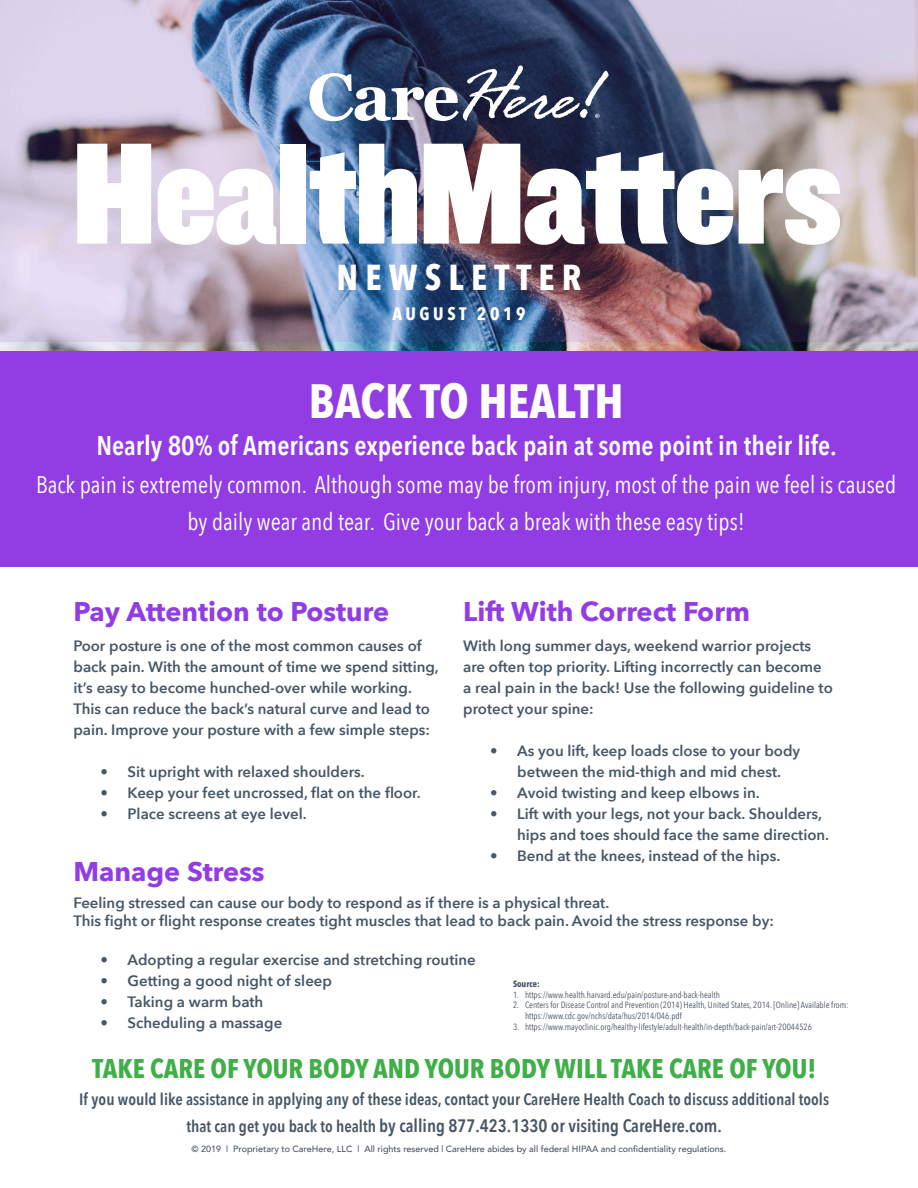
<style>
.page{position:relative;width:918px;height:1188px;background:#fff}
.page>*{position:absolute;margin:0;border:0;box-sizing:border-box;transform-origin:0 0}
.t1{font:150px "Knockout HTF90 Ultmt Welterwt";color:#fff}
.t2{font:700 48px "Avenir Next Condensed";color:#fff}
.t3{font:700 36px "Avenir Next Condensed";letter-spacing:.2em;color:#fff}
.t4{font:600 27px "Avenir Next Condensed";color:#fff}
.t5{font:700 27px "Avenir Next";color:#923de3}
.t6{font:700 27px "Avenir Next Condensed";color:#40ae49}
.t7{font:24px/37.5px "Avenir Next Condensed";color:#fff;text-align:center}
.t8{font:600 18px "Avenir Next Condensed";color:#475765}
.t9{font:700 18px "Avenir Next Condensed";letter-spacing:.2em;color:#fff}
.t10{font:600 16.5px "Avenir Next Condensed";color:#475765}
.t11{font:600 15px/21px "Avenir Next";color:#475765}
.t12{font:9px/10.8px "Avenir Next Condensed";color:#475765}
.t13{font:500 9px "Avenir";color:#475765}
.t14{font:700 9px "Avenir Next Condensed";color:#475765}
.s1{font-size:16.5px}
</style>
<div class="page">
<img style="left:0;top:342px;width:918px;height:10px">
<img style="left:0;top:0;width:918px;height:342px">
<svg style="left:309px;top:65px;width:300px;height:56px"></svg>
<div style="left:0;top:352px;width:918px;height:215px;background:#923de3"></div>
<p class="t1" style="left:74px;top:113px;width:769px">HealthMatters</p>
<p class="t3" style="left:337px;top:256px;width:246px">NEWSLETTER</p>
<p class="t9" style="left:392px;top:302px;width:135px">AUGUST 2019</p>
<p class="t2" style="left:309px;top:371px;width:317px">BACK TO HEALTH</p>
<p class="t4" style="left:96px;top:422px;width:742px">Nearly 80% of Americans experience back pain at some point in their life.</p>
<p class="t7" style="left:36px;top:464px;width:861px">Back pain is extremely common. Although some may be from injury, most of the pain we feel is caused by daily wear and tear. Give your back a break with these easy tips!</p>
<p class="t5" style="left:463px;top:588px;width:288px">Lift With Correct Form</p>
<p class="t11" style="left:463px;top:635px;width:371px">With long summer days, weekend warrior projects are often top priority. Lifting incorrectly can become a real pain in the back! Use the following guideline to protect your spine:</p>
<p class="t11" style="left:490px;top:740px;width:312px;text-align:center">• As you lift, keep loads close to your body between the mid-thigh and mid chest.</p>
<p class="t11" style="left:490px;top:782px;width:271px">• Avoid twisting and keep elbows in.</p>
<p class="t11" style="left:517px;top:803px;width:313px;text-indent:-27px">• Lift with your legs, not your back. Shoulders, hips and toes should face the same direction.</p>
<p class="t11" style="left:490px;top:845px;width:292px">• Bend at the knees, instead of the hips.</p>
<p class="t5" style="left:74px;top:588px;width:317px">Pay Attention to Posture</p>
<p class="t11" style="left:74px;top:635px;width:367px">Poor posture is one of the most common causes of back pain. With the amount of time we spend sitting, it’s easy to become hunched-over while working.<br>This can reduce the back’s natural curve and lead to pain. Improve your posture with a few simple steps:</p>
<p class="t11" style="left:100px;top:761px;width:266px">• Sit upright with relaxed shoulders.</p>
<p class="t11" style="left:100px;top:782px;width:322px">• Keep your feet uncrossed, flat on the floor.</p>
<p class="t11" style="left:100px;top:803px;width:208px">• Place screens at eye level.</p>
<p class="t5" style="left:74px;top:848px;width:193px">Manage Stress</p>
<p class="t11" style="left:74px;top:891px;width:537px">Feeling stressed can cause our body to respond as if there is a physical threat.</p>
<p class="t11" style="left:74px;top:909px;width:702px">This fight or flight response creates tight muscles that lead to back pain. Avoid the stress response by:</p>
<p class="t11" style="left:100px;top:948px;width:377px">• Adopting a regular exercise and stretching routine</p>
<p class="t11" style="left:100px;top:969px;width:233px">• Getting a good night of sleep</p>
<p class="t11" style="left:100px;top:990px;width:164px">• Taking a warm bath</p>
<p class="t11" style="left:100px;top:1011px;width:183px">• Scheduling a massage</p>
<p class="t6" style="left:92px;top:1052px;width:726px">TAKE CARE OF YOUR BODY AND YOUR BODY WILL TAKE CARE OF YOU!</p>
<p class="t10" style="left:79px;top:1085px;width:752px">If you would like assistance in applying any of these ideas, contact your CareHere Health Coach to discuss additional tools</p>
<p class="t8" style="left:186px;top:1110px;width:537px"><span class="s1">that can get you back to health</span> by calling 877.423.1330 or visiting CareHere.com.</p>
<p class="t14" style="left:513px;top:978px;width:28px">Source:</p>
<p class="t12" style="left:513px;top:989px;width:208px">1. https://www.health.harvard.edu/pain/posture-and-back-health</p>
<p class="t12" style="left:525px;top:999px;width:325px;text-indent:-12px">2. Centers for Disease Control and Prevention (2014) Health, United States, 2014. [Online] Available from: https://www.cdc.gov/nchs/data/hus/2014/046.pdf</p>
<p class="t12" style="left:513px;top:1021px;width:301px">3. https://www.mayoclinic.org/healthy-lifestyle/adult-health/in-depth/back-pain/art-20044526</p>
<p class="t13" style="left:192px;top:1141px;width:536px">© 2019 | Proprietary to CareHere, LLC | All rights reserved | CareHere abides by all federal HIPAA and confidentiality regulations.</p>
</div>
